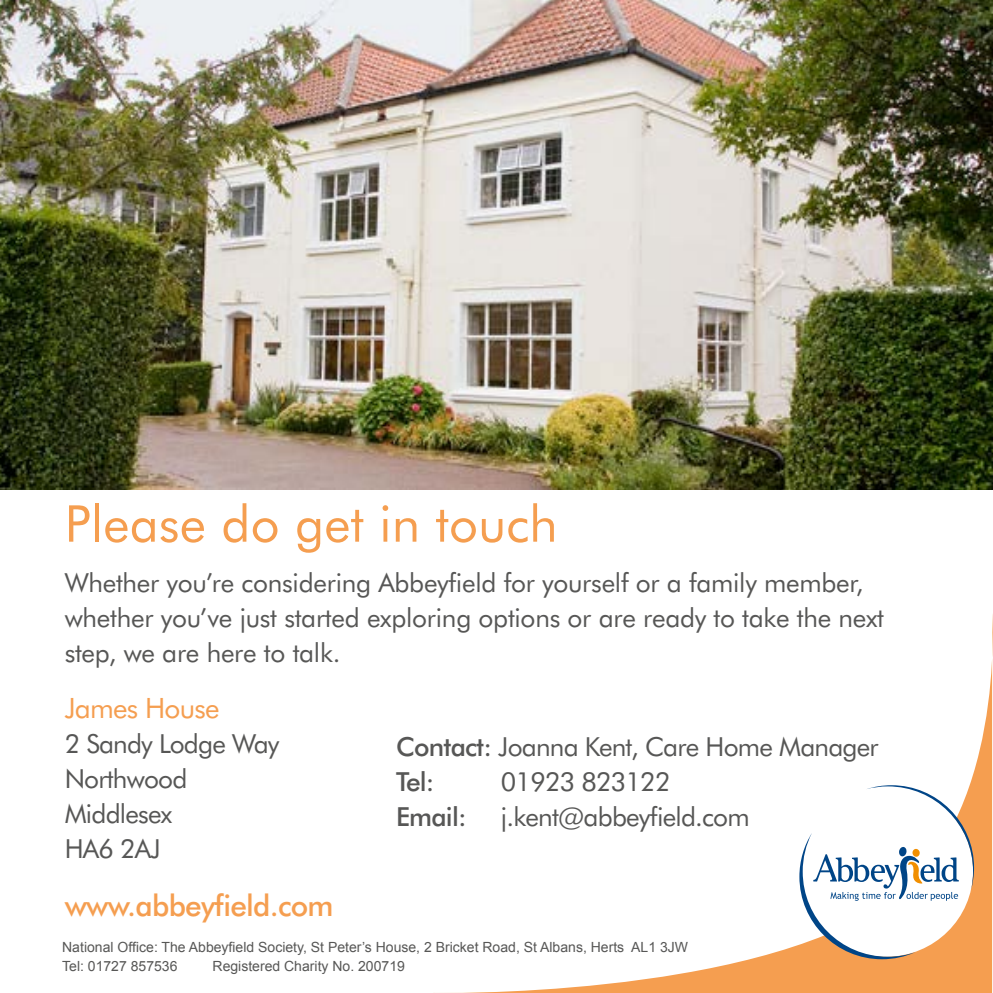
<style>
.page{position:relative;width:993px;height:993px;background:#fff}
.page>*{position:absolute;margin:0;border:0;box-sizing:border-box;transform-origin:0 0}
.t1{font:50.75px "Futura BT";letter-spacing:.005em;color:#f59e50}
.t2{font:500 29.75px "Futura BT";letter-spacing:-.025em;color:#f59e50}
.t3{font:28px "Futura BT";letter-spacing:-.025em;color:#f59e50}
.t4{font:26.25px/35px "Futura BT";letter-spacing:-.01em;color:#575756}
.t5{font:26.25px/35px "Futura BT";letter-spacing:-.03em;color:#575756}
.t6{font:500 26.25px "Futura BT";letter-spacing:-.03em;color:#575756}
.t7{font:14px/19.2px "Arial";color:#575756}
.s1{font-weight:500}
</style>
<div class="page">
<svg style="left:497px;top:661px;width:495px;height:331px"></svg>
<svg style="left:799px;top:785px;width:174px;height:173px"></svg>
<svg style="left:911px;top:848px;width:8px;height:8px"></svg>
<img style="left:0;top:0;width:992px;height:489px">
<h1 class="t1" style="left:65px;top:491px;width:494px">Please do get in touch</h1>
<p class="t4" style="left:65px;top:564px;width:820px">Whether you’re considering Abbeyfield for yourself or a family member, whether you’ve just started exploring options or are ready to take the next step, we are here to talk.</p>
<p class="t3" style="left:65px;top:689px;width:156px">James House</p>
<p class="t5" style="left:65px;top:725px;width:216px">2 Sandy Lodge Way<br>Northwood<br>Middlesex<br>HA6 2AJ</p>
<p class="t2" style="left:65px;top:885px;width:270px">www.abbeyfield.com</p>
<p class="t7" style="left:62px;top:937px;width:627px">National Office: The Abbeyfield Society, St Peter’s House, 2 Bricket Road, St Albans, Herts AL1 3JW<br>Tel: 01727 857536</p>
<p class="t5" style="left:396px;top:728px;width:484px"><span class="s1">Contact:</span> Joanna Kent, Care Home Manager<br><span class="s1">Tel:</span></p>
<p class="t5" style="left:500px;top:763px;width:171px">01923 823122</p>
<p class="t6" style="left:396px;top:799px;width:72px">Email:</p>
<p class="t5" style="left:500px;top:798px;width:250px">j.kent@abbeyfield.com</p>
<p class="t7" style="left:212px;top:956px;width:194px">Registered Charity No. 200719</p>
</div>
